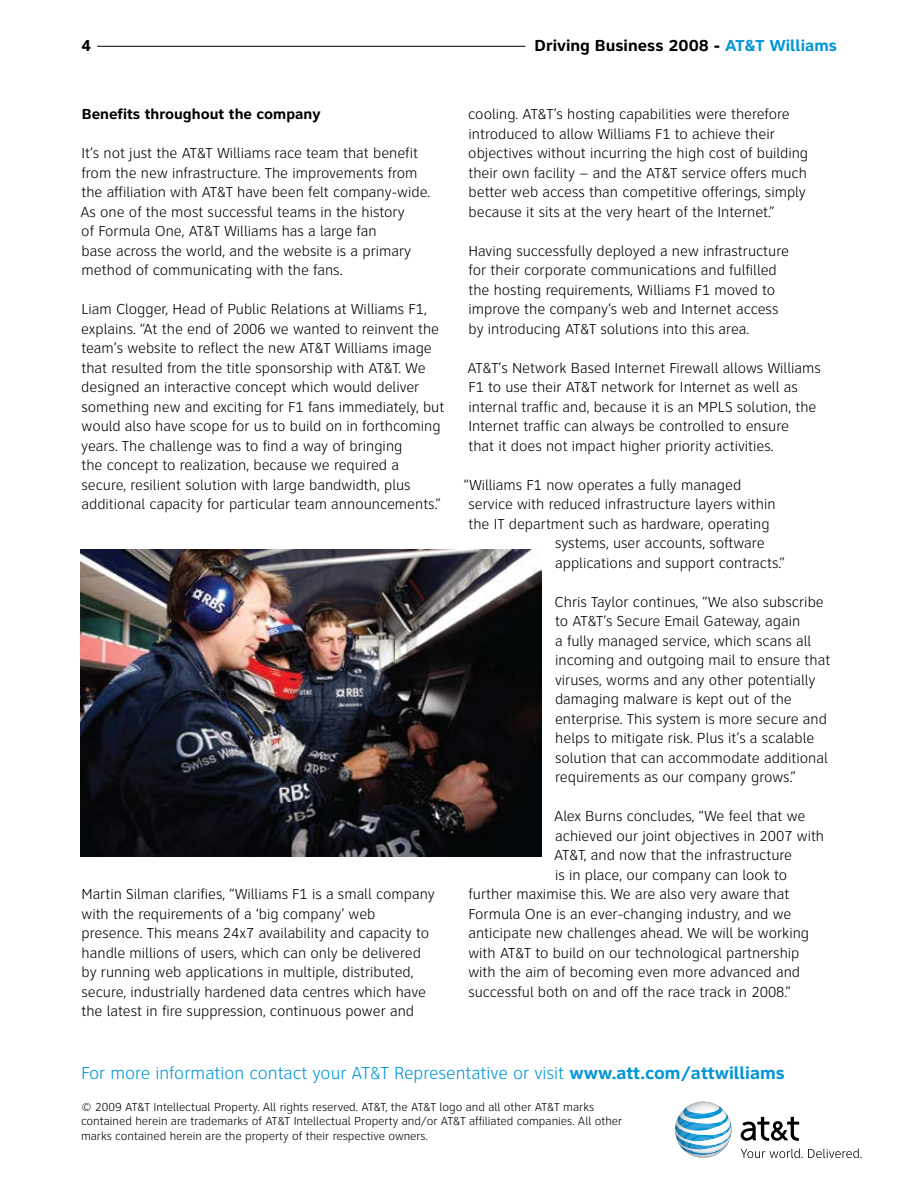
<style>
.page{position:relative;width:918px;height:1188px;background:#fff}
.page>*{position:absolute;margin:0;border:0;box-sizing:border-box;transform-origin:0 0}
.t1{font:300 18px "Clearview ATT";color:#0096d7}
.t2{font:700 16.5px "Clearview ATT";color:#000}
.t3{font:300 15px/19.5px "Clearview ATT";color:#000}
.t4{font:700 15px "Clearview ATT";color:#000}
.t5{font:300 12px/14.4px "Clearview ATT";color:#000}
.s1{color:#0096d7}
.s2{font-weight:700}
</style>
<div class="page">
<hr style="left:97px;top:46px;width:428px;height:1px;background:#000">
<img style="left:81px;top:549px;width:460px;height:307px">
<svg style="left:741px;top:1149px;width:121px;height:9px"></svg>
<svg style="left:741px;top:1117px;width:58px;height:24px"></svg>
<svg style="left:675px;top:1102px;width:56px;height:56px"></svg>
<svg style="left:684px;top:1106px;width:46px;height:45px"></svg>
<svg style="left:685px;top:1106px;width:44px;height:45px"></svg>
<svg style="left:685px;top:1106px;width:44px;height:44px"></svg>
<svg style="left:686px;top:1107px;width:43px;height:43px"></svg>
<svg style="left:686px;top:1107px;width:43px;height:42px"></svg>
<svg style="left:687px;top:1107px;width:42px;height:42px"></svg>
<svg style="left:688px;top:1108px;width:40px;height:40px"></svg>
<svg style="left:689px;top:1108px;width:39px;height:40px"></svg>
<svg style="left:689px;top:1108px;width:39px;height:39px"></svg>
<svg style="left:690px;top:1109px;width:38px;height:38px"></svg>
<svg style="left:690px;top:1109px;width:37px;height:37px"></svg>
<svg style="left:691px;top:1109px;width:36px;height:37px"></svg>
<svg style="left:691px;top:1110px;width:36px;height:35px"></svg>
<svg style="left:692px;top:1110px;width:35px;height:35px"></svg>
<svg style="left:693px;top:1110px;width:34px;height:34px"></svg>
<svg style="left:693px;top:1110px;width:33px;height:34px"></svg>
<svg style="left:693px;top:1111px;width:33px;height:32px"></svg>
<svg style="left:694px;top:1111px;width:32px;height:32px"></svg>
<p class="t2" style="left:81px;top:36px;width:12px">4</p>
<p class="t2" style="left:534px;top:36px;width:304px">Driving Business 2008 - <span class="s1">AT&amp;T Williams</span></p>
<p class="t4" style="left:82px;top:106px;width:241px">Benefits throughout the company</p>
<p class="t3" style="left:80px;top:144px;width:351px">It’s not just the AT&amp;T Williams race team that benefit from the new infrastructure. The improvements from the affiliation with AT&amp;T have been felt company-wide.<br>As one of the most successful teams in the history<br>of Formula One, AT&amp;T Williams has a large fan<br>base across the world, and the website is a primary method of communicating with the fans.</p>
<p class="t3" style="left:81px;top:300px;width:365px">Liam Clogger, Head of Public Relations at Williams F1, explains. “At the end of 2006 we wanted to reinvent the team’s website to reflect the new AT&amp;T Williams image that resulted from the title sponsorship with AT&amp;T. We designed an interactive concept which would deliver something new and exciting for F1 fans immediately, but would also have scope for us to build on in forthcoming years. The challenge was to find a way of bringing<br>the concept to realization, because we required a secure, resilient solution with large bandwidth, plus additional capacity for particular team announcements.”</p>
<p class="t3" style="left:81px;top:885px;width:355px">Martin Silman clarifies, “Williams F1 is a small company with the requirements of a ‘big company’ web presence. This means 24x7 availability and capacity to handle millions of users, which can only be delivered by running web applications in multiple, distributed, secure, industrially hardened data centres which have the latest in fire suppression, continuous power and</p>
<p class="t3" style="left:468px;top:105px;width:341px">cooling. AT&amp;T’s hosting capabilities were therefore introduced to allow Williams F1 to achieve their objectives without incurring the high cost of building their own facility – and the AT&amp;T service offers much better web access than competitive offerings, simply because it sits at the very heart of the I nternet.”</p>
<p class="t3" style="left:468px;top:241px;width:322px">Having successfully deployed a new infrastructure for their corporate communications and fulfilled the hosting requirements, Williams F1 moved to improve the company’s web and I nternet access by introducing AT&amp;T solutions into this area.</p>
<p class="t3" style="left:467px;top:358px;width:355px">AT&amp;T’s N etwork Based I nternet Firewall allows Williams F1 to use their AT&amp;T network for I nternet as well as internal traffic and, because it is an M PLS solution, the<br>I nternet traffic can always be controlled to ensure<br>that it does not impact higher priority activities.</p>
<p class="t3" style="left:464px;top:475px;width:279px">“Williams F1 now operates a fully managed</p>
<p class="t3" style="left:468px;top:495px;width:309px">service with reduced infrastructure layers within</p>
<p class="t3" style="left:468px;top:514px;width:303px">the IT department such as hardware, operating</p>
<p class="t3" style="left:555px;top:534px;width:211px">systems, user accounts, software</p>
<p class="t3" style="left:555px;top:553px;width:231px">applications and support contracts.”</p>
<p class="t3" style="left:555px;top:592px;width:277px">Chris Taylor continues, “We also subscribe to AT&amp;T’s Secure Email Gateway, again<br>a fully managed service, which scans all incoming and outgoing mail to ensure that viruses, worms and any other potentially damaging malware is kept out of the enterprise. This system is more secure and helps to mitigate risk. Plus it’s a scalable solution that can accommodate additional requirements as our company grows.”</p>
<p class="t3" style="left:554px;top:807px;width:253px">Alex Burns concludes, “We feel that we</p>
<p class="t3" style="left:555px;top:826px;width:271px">achieved our joint objectives in 2007 with</p>
<p class="t3" style="left:554px;top:846px;width:240px">AT&amp;T, and now that the infrastructure</p>
<p class="t3" style="left:555px;top:865px;width:234px">is in place, our company can look to</p>
<p class="t3" style="left:468px;top:885px;width:322px">further maximise this. We are also very aware that</p>
<p class="t3" style="left:468px;top:904px;width:325px">Formula One is an ever-changing industry, and we</p>
<p class="t3" style="left:468px;top:924px;width:342px">anticipate new challenges ahead. We will be working</p>
<p class="t3" style="left:469px;top:943px;width:333px">with AT&amp;T to build on our technological partnership</p>
<p class="t3" style="left:469px;top:963px;width:333px">with the aim of becoming even more advanced and</p>
<p class="t3" style="left:468px;top:982px;width:324px">successful both on and off the race track in 2008.”</p>
<p class="t1" style="left:81px;top:1063px;width:705px">For more information contact your AT&amp;T Representative or visit <span class="s2">www.att.com/attwilliams</span></p>
<p class="t5" style="left:81px;top:1100px;width:543px">© 2009 AT&amp;T I ntellectual Property. All rights reserved. AT&amp;T, the AT&amp;T logo and all other AT&amp;T marks contained herein are trademarks of AT&amp;T I ntellectual Property and/or AT&amp;T affiliated companies. All other marks contained herein are the property of their respective owners.</p>
</div>
